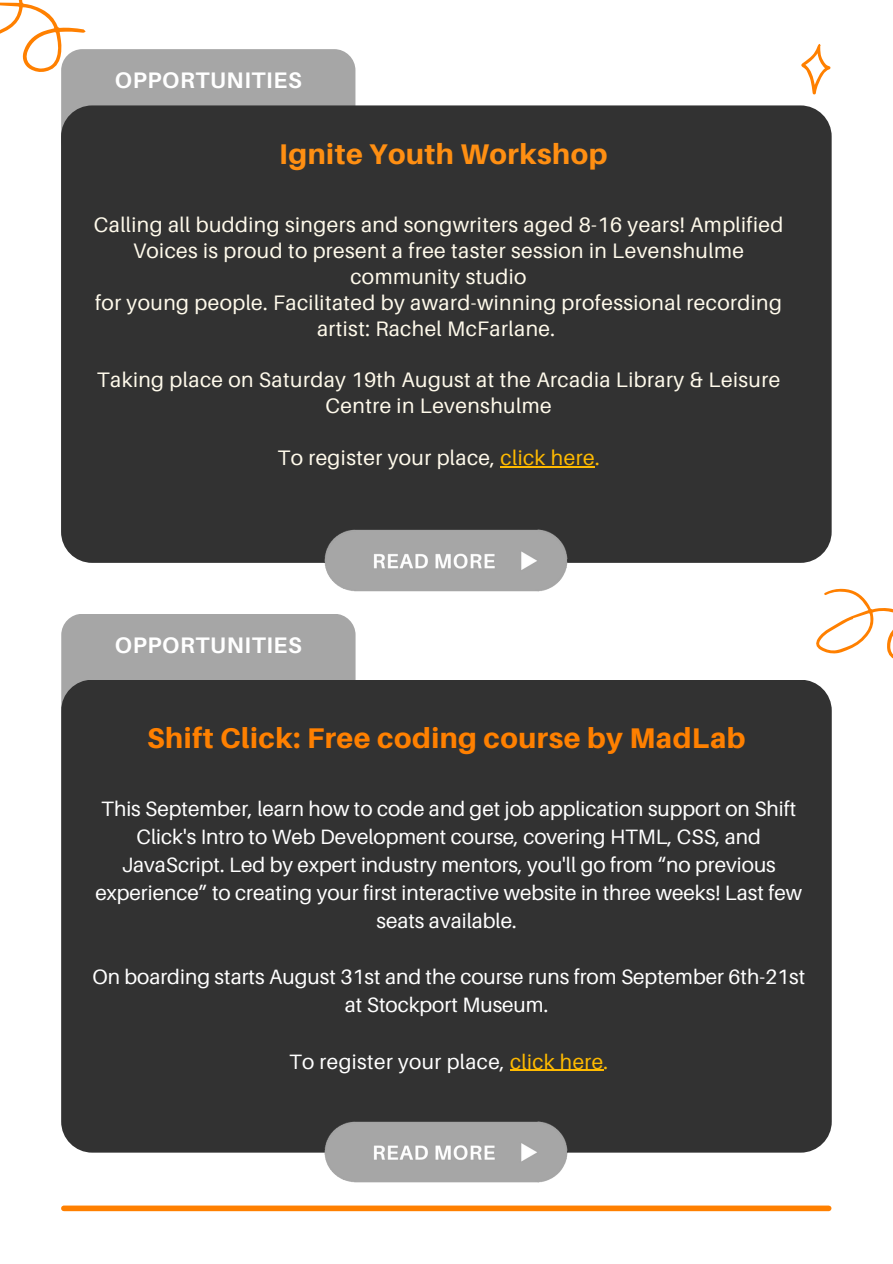
<style>
.page{position:relative;width:893px;height:1264px;background:#fff}
.page>*{position:absolute;margin:0;border:0;box-sizing:border-box;transform-origin:0 0}
.t1{font:800 28.5px "Aileron";letter-spacing:.02em;color:#ff8000}
.t2{font:800 28.5px "Aileron";letter-spacing:.02em;color:#ff8f12}
.t3{font:700 22.5px "Aileron";letter-spacing:.03em;color:#fff}
.t4{font:21px/25.8px "Aileron";letter-spacing:.02em;color:#fffaeb;text-align:center}
.t5{font:20.85px/28px "Aileron";color:#fff;text-align:center}
.t6{font:20.85px "Aileron";letter-spacing:.02em;color:#fff}
.s1{color:#ffba00}
</style>
<div class="page">
<div style="left:61px;top:49px;width:294px;height:113px;background:#a6a6a6;border-radius:21px"></div>
<div style="left:61px;top:613px;width:294px;height:113px;background:#a6a6a6;border-radius:21px"></div>
<div style="left:61px;top:105px;width:770px;height:458px;background:#323232;border-radius:31px"></div>
<div style="left:61px;top:679px;width:770px;height:473px;background:#323232;border-radius:31px"></div>
<svg style="left:801px;top:44px;width:30px;height:51px"></svg>
<svg style="left:797px;top:558px;width:95px;height:132px"></svg>
<img style="left:323px;top:1121px;width:246px;height:62px">
<svg style="left:0;top:0;width:86px;height:75px"></svg>
<img style="left:323px;top:529px;width:246px;height:63px">
<div style="left:64px;top:1205px;width:764px;height:6px;background:#ff8000"></div>
<hr style="left:500px;top:466px;width:95px;height:1px;background:#ffba00">
<hr style="left:510px;top:1069px;width:93px;height:1px;background:#ffba00">
<p class="t3" style="left:115px;top:66px;width:188px">OPPORTUNITIES</p>
<p class="t2" style="left:279px;top:137px;width:330px">Ignite Youth Workshop</p>
<p class="t4" style="left:94px;top:211px;width:691px">Calling all budding singers and songwriters aged 8-16 years! Amplified<br>Voices is proud to present a free taster session in Levenshulme community studio</p>
<p class="t4" style="left:95px;top:289px;width:688px">for young people. Facilitated by award-winning professional recording artist: Rachel McFarlane.</p>
<p class="t4" style="left:97px;top:366px;width:684px">Taking place on Saturday 19th August at the Arcadia Library &amp; Leisure<br>Centre in Levenshulme</p>
<p class="t4" style="left:277px;top:444px;width:323px">To register your place, <span class="s1">click here.</span></p>
<p class="t3" style="left:115px;top:631px;width:188px">OPPORTUNITIES</p>
<p class="t1" style="left:147px;top:720px;width:600px">Shift Click: Free coding course by MadLab</p>
<p class="t5" style="left:95px;top:793px;width:708px">This September, learn how to code and get job application support on Shift Click's Intro to Web Development course, covering HTML, CSS, and JavaScript. Led by expert industry mentors, you'll go from “no previous experience” to creating your first interactive website in three weeks! Last few seats available.</p>
<p class="t5" style="left:92px;top:962px;width:714px">On boarding starts August 31st and the course runs from September 6th-21st at Stockport Museum.</p>
<p class="t6" style="left:289px;top:1048px;width:321px">To register your place, <span class="s1">click here.</span></p>
</div>
